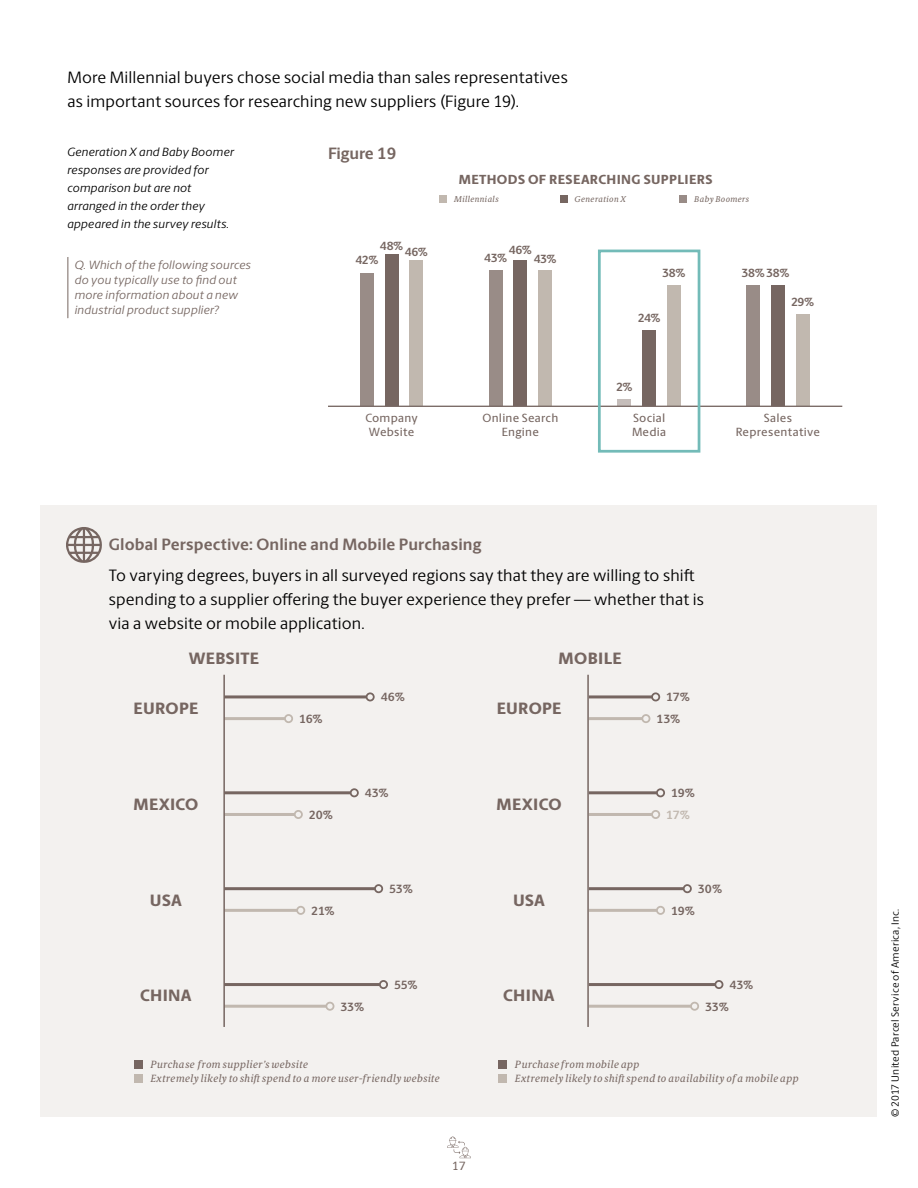
<style>
.page{position:relative;width:918px;height:1188px;background:#fff}
.page>*{position:absolute;margin:0;border:0;box-sizing:border-box;transform-origin:0 0}
.t1{font:16.5px/24px "UPS Berlingske Sans";letter-spacing:.005em;color:#000}
.t2{font:800 16.5px "UPS Berlingske Sans";letter-spacing:.02em;color:#766661}
.t3{font:700 16.5px "UPS Berlingske Sans";letter-spacing:.005em;color:#766661}
.t4{font:800 13.2px "UPS Berlingske Sans";letter-spacing:.03em;color:#766661}
.t5{font:italic 12px/18px "UPS Berlingske Sans";letter-spacing:.02em;color:#000}
.t6{font:italic 12px/15px "UPS Berlingske Sans";letter-spacing:.02em;color:#766661}
.t7{font:700 12px/21.6px "UPS Berlingske Sans";letter-spacing:-.015em;color:#766661}
.t8{font:700 12px "UPS Berlingske Sans";color:#c1b8af}
.t9{font:500 12px "UPS Berlingske Sans";color:#766661}
.t10{font:500 11.85px/13.2px "UPS Berlingske Sans";letter-spacing:.02em;color:#766661;text-align:center}
.t11{font:700 11.85px "UPS Berlingske Sans";letter-spacing:-.04em;color:#766661}
.t12{font:italic 10.5px/14.4px "UPS Berlingske Serif Tx";letter-spacing:.025em;color:#766661}
.t13{font:10.5px "UPS Berlingske Sans";letter-spacing:.025em;color:#000}
.t14{font:italic 8.4px "UPS Berlingske Serif Tx";letter-spacing:.03em;color:#766661}
</style>
<div class="page">
<div style="left:40px;top:506px;width:838px;height:611px;background:#f3f1ef"></div>
<hr style="left:68px;top:257px;width:1px;height:61px;background:#766661">
<div style="left:360px;top:273px;width:14px;height:133px;background:#998c87"></div>
<div style="left:385px;top:254px;width:13px;height:152px;background:#766661"></div>
<div style="left:409px;top:260px;width:13px;height:146px;background:#c1b8af"></div>
<div style="left:489px;top:270px;width:13px;height:136px;background:#998c87"></div>
<div style="left:514px;top:260px;width:13px;height:146px;background:#766661"></div>
<div style="left:538px;top:270px;width:14px;height:136px;background:#c1b8af"></div>
<div style="left:618px;top:399px;width:13px;height:7px;background:#c5bdba"></div>
<div style="left:642px;top:330px;width:14px;height:76px;background:#766661"></div>
<div style="left:667px;top:286px;width:14px;height:120px;background:#c1b8af"></div>
<div style="left:747px;top:286px;width:13px;height:120px;background:#998c87"></div>
<div style="left:771px;top:286px;width:14px;height:120px;background:#766661"></div>
<div style="left:796px;top:314px;width:13px;height:92px;background:#c1b8af"></div>
<div style="left:680px;top:195px;width:7px;height:8px;background:#998c87"></div>
<div style="left:560px;top:195px;width:7px;height:8px;background:#766661"></div>
<div style="left:440px;top:195px;width:7px;height:8px;background:#c1b8af"></div>
<hr style="left:328px;top:406px;width:514px;height:1px;background:#766661">
<div style="left:598px;top:250px;width:102px;height:203px;border:3px solid #73bbb8"></div>
<hr style="left:589px;top:695px;width:63px;height:3px;background:#766661">
<div style="left:651px;top:692px;width:9px;height:9px;border:2px solid #766661;border-radius:50%"></div>
<hr style="left:589px;top:791px;width:68px;height:3px;background:#766661">
<div style="left:656px;top:788px;width:9px;height:9px;border:2px solid #766661;border-radius:50%"></div>
<hr style="left:589px;top:887px;width:95px;height:3px;background:#766661">
<div style="left:683px;top:884px;width:9px;height:9px;border:2px solid #766661;border-radius:50%"></div>
<hr style="left:589px;top:983px;width:126px;height:3px;background:#766661">
<div style="left:714px;top:980px;width:9px;height:9px;border:2px solid #766661;border-radius:50%"></div>
<hr style="left:589px;top:717px;width:53px;height:3px;background:#c1b8af">
<div style="left:641px;top:714px;width:9px;height:9px;border:2px solid #c1b8af;border-radius:50%"></div>
<hr style="left:589px;top:813px;width:63px;height:3px;background:#c1b8af">
<div style="left:651px;top:810px;width:9px;height:9px;border:2px solid #c1b8af;border-radius:50%"></div>
<hr style="left:589px;top:909px;width:68px;height:3px;background:#c1b8af">
<div style="left:656px;top:906px;width:9px;height:9px;border:2px solid #c1b8af;border-radius:50%"></div>
<hr style="left:589px;top:1005px;width:102px;height:3px;background:#c1b8af">
<div style="left:690px;top:1002px;width:9px;height:9px;border:2px solid #c1b8af;border-radius:50%"></div>
<hr style="left:587px;top:675px;width:2px;height:352px;background:#766661">
<hr style="left:224px;top:695px;width:143px;height:3px;background:#766661">
<div style="left:366px;top:692px;width:9px;height:9px;border:2px solid #766661;border-radius:50%"></div>
<hr style="left:224px;top:791px;width:127px;height:3px;background:#766661">
<div style="left:350px;top:788px;width:9px;height:9px;border:2px solid #766661;border-radius:50%"></div>
<hr style="left:224px;top:887px;width:151px;height:3px;background:#766661">
<div style="left:374px;top:884px;width:9px;height:9px;border:2px solid #766661;border-radius:50%"></div>
<hr style="left:224px;top:983px;width:156px;height:3px;background:#766661">
<div style="left:379px;top:980px;width:9px;height:9px;border:2px solid #766661;border-radius:50%"></div>
<hr style="left:224px;top:717px;width:61px;height:3px;background:#c1b8af">
<div style="left:284px;top:714px;width:9px;height:9px;border:2px solid #c1b8af;border-radius:50%"></div>
<hr style="left:224px;top:813px;width:71px;height:3px;background:#c1b8af">
<div style="left:294px;top:810px;width:9px;height:9px;border:2px solid #c1b8af;border-radius:50%"></div>
<hr style="left:224px;top:909px;width:73px;height:3px;background:#c1b8af">
<div style="left:296px;top:906px;width:9px;height:9px;border:2px solid #c1b8af;border-radius:50%"></div>
<hr style="left:224px;top:1005px;width:102px;height:3px;background:#c1b8af">
<div style="left:325px;top:1002px;width:9px;height:9px;border:2px solid #c1b8af;border-radius:50%"></div>
<hr style="left:223px;top:675px;width:2px;height:352px;background:#766661">
<div style="left:498px;top:1060px;width:9px;height:8px;background:#766661"></div>
<div style="left:498px;top:1074px;width:9px;height:9px;background:#c1b8af"></div>
<div style="left:134px;top:1060px;width:8px;height:8px;background:#766661"></div>
<div style="left:134px;top:1074px;width:8px;height:9px;background:#c1b8af"></div>
<svg style="left:66px;top:527px;width:36px;height:36px"></svg>
<svg style="left:447px;top:1136px;width:24px;height:22px"></svg>
<p class="t1" style="left:68px;top:65px;width:502px">More Millennial buyers chose social media than sales representatives as important sources for researching new suppliers (Figure 19).</p>
<p class="t5" style="left:68px;top:142px;width:168px">Generation X and Baby Boomer</p>
<p class="t3" style="left:328px;top:141px;width:70px">Figure 19</p>
<p class="t5" style="left:68px;top:160px;width:163px">responses are provided for comparison but are not arranged in the order they appeared in the survey results.</p>
<p class="t6" style="left:75px;top:257px;width:178px">Q. Which of the following sources do you typically use to find out more information about a new industrial product supplier?</p>
<p class="t4" style="left:459px;top:170px;width:255px">METHODS OF RESEARCHING SUPPLIERS</p>
<p class="t14" style="left:454px;top:193px;width:46px">Millennials</p>
<p class="t14" style="left:575px;top:193px;width:53px">Generation X</p>
<p class="t14" style="left:694px;top:193px;width:57px">Baby Boomers</p>
<p class="t11" style="left:380px;top:237px;width:25px">48%</p>
<p class="t11" style="left:509px;top:241px;width:25px">46%</p>
<p class="t11" style="left:405px;top:243px;width:25px">46%</p>
<p class="t11" style="left:484px;top:249px;width:24px">43%</p>
<p class="t11" style="left:534px;top:250px;width:24px">43%</p>
<p class="t11" style="left:355px;top:251px;width:24px">42%</p>
<p class="t11" style="left:662px;top:264px;width:25px">38%</p>
<p class="t11" style="left:742px;top:264px;width:49px">38% 38%</p>
<p class="t11" style="left:791px;top:293px;width:25px">29%</p>
<p class="t11" style="left:638px;top:309px;width:24px">24%</p>
<p class="t10" style="left:365px;top:411px;width:54px;text-align:left">Company<br>Website</p>
<p class="t11" style="left:616px;top:378px;width:18px">2%</p>
<p class="t10" style="left:482px;top:411px;width:77px">Online Search<br>Engine</p>
<p class="t10" style="left:632px;top:411px;width:36px;text-align:left">Social<br>Media</p>
<p class="t10" style="left:736px;top:411px;width:86px">Sales<br>Representative</p>
<p class="t3" style="left:109px;top:532px;width:374px">Global Perspective: Online and Mobile Purchasing</p>
<p class="t1" style="left:109px;top:562px;width:596px">To varying degrees, buyers in all surveyed regions say that they are willing to shift spending to a supplier offering the buyer experience they prefer — whether that is via a website or mobile application.</p>
<p class="t2" style="left:189px;top:646px;width:72px">WEBSITE</p>
<p class="t2" style="left:559px;top:646px;width:64px">MOBILE</p>
<p class="t2" style="left:134px;top:696px;width:66px">EUROPE</p>
<p class="t7" style="left:299px;top:708px;width:25px">16%</p>
<p class="t7" style="left:381px;top:686px;width:26px">46%</p>
<p class="t2" style="left:497px;top:696px;width:66px">EUROPE</p>
<p class="t2" style="left:133px;top:792px;width:67px">MEXICO</p>
<p class="t7" style="left:309px;top:804px;width:26px">20%</p>
<p class="t7" style="left:365px;top:782px;width:25px">43%</p>
<p class="t2" style="left:496px;top:792px;width:67px">MEXICO</p>
<p class="t2" style="left:150px;top:888px;width:33px">USA</p>
<p class="t7" style="left:311px;top:900px;width:25px">21%</p>
<p class="t7" style="left:389px;top:878px;width:25px">53%</p>
<p class="t2" style="left:513px;top:888px;width:33px">USA</p>
<p class="t2" style="left:140px;top:983px;width:53px">CHINA</p>
<p class="t7" style="left:340px;top:996px;width:25px">33%</p>
<p class="t7" style="left:394px;top:974px;width:25px">55%</p>
<p class="t2" style="left:503px;top:983px;width:53px">CHINA</p>
<p class="t7" style="left:656px;top:686px;width:35px;text-indent:10px">17%<br>13%</p>
<p class="t7" style="left:671px;top:782px;width:26px">19%</p>
<p class="t8" style="left:666px;top:806px;width:25px">17%</p>
<p class="t7" style="left:698px;top:878px;width:26px">30%</p>
<p class="t7" style="left:671px;top:900px;width:26px">19%</p>
<p class="t7" style="left:729px;top:974px;width:25px">43%</p>
<p class="t7" style="left:705px;top:996px;width:25px">33%</p>
<p class="t12" style="left:150px;top:1056px;width:291px">Purchase from supplier’s website<br>Extremely likely to shift spend to a more user-friendly website</p>
<p class="t9" style="left:452px;top:1156px;width:15px">17</p>
<p class="t12" style="left:515px;top:1056px;width:285px">Purchase from mobile app<br>Extremely likely to shift spend to availability of a mobile app</p>
<p class="t13" style="left:888px;top:1117px;width:210px;rotate:-90deg">© 2017 United Parcel Service of America, Inc.</p>
</div>
